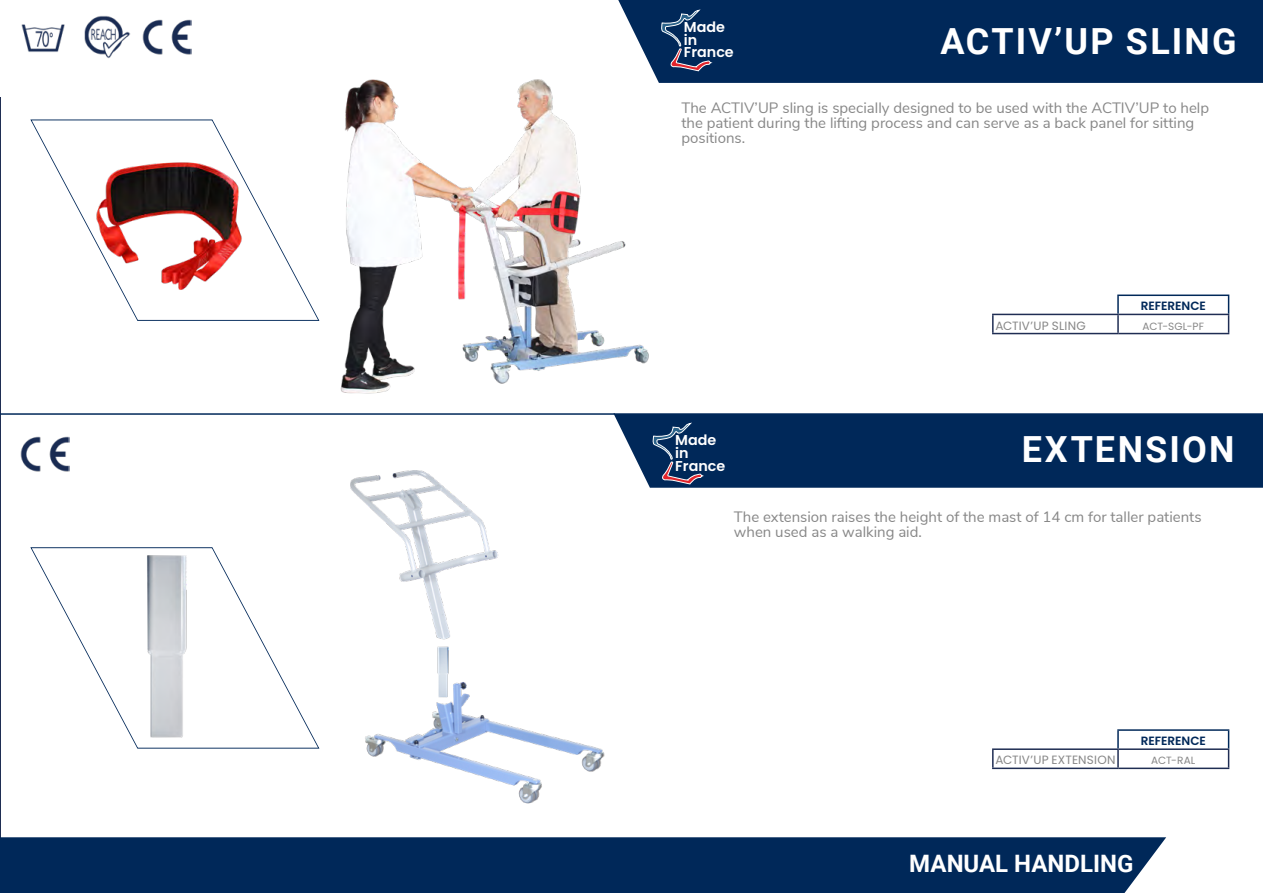
<style>
.page{position:relative;width:1263px;height:893px;background:#fff}
.page>*{position:absolute;margin:0;border:0;box-sizing:border-box;transform-origin:0 0}
.t1{font:700 36px "Roboto";letter-spacing:.06em;color:#fff}
.t2{font:700 24px "Roboto";color:#fff}
.t3{font:15px/15px "Nunito Sans";color:#878787}
.t4{font:600 14.25px/12.5px "Poppins";color:#fff}
.t5{font:12px "Poppins";letter-spacing:.01em;color:#878787}
.t6{font:600 12px "Poppins";color:#002859}
.t7{font:10.5px "Poppins";letter-spacing:.01em;color:#878787}
</style>
<div class="page">
<hr style="left:0;top:98px;width:1px;height:795px;background:#1f2e53">
<svg style="left:30px;top:547px;width:289px;height:202px"></svg>
<svg style="left:30px;top:119px;width:289px;height:202px"></svg>
<div style="left:618px;top:0;width:645px;height:83px;background:#002859"></div>
<div style="left:614px;top:413px;width:649px;height:75px;background:#002859"></div>
<svg style="left:661px;top:10px;width:51px;height:61px;background:#1f3b66"></svg>
<svg style="left:653px;top:423px;width:50px;height:61px;background:#1f3c66"></svg>
<hr style="left:0;top:413px;width:615px;height:2px;background:#002859">
<img style="left:143px;top:19px;width:49px;height:36px">
<img style="left:21px;top:24px;width:44px;height:28px">
<img style="left:84px;top:15px;width:46px;height:44px">
<div style="left:0;top:837px;width:1166px;height:56px;background:#002859"></div>
<img style="left:340px;top:65px;width:325px;height:329px">
<img style="left:350px;top:444px;width:267px;height:360px">
<img style="left:144px;top:553px;width:47px;height:187px">
<svg style="left:992px;top:750px;width:1px;height:18px"></svg>
<hr style="left:1119px;top:748px;width:110px;height:2px;background:#1f2d53">
<hr style="left:1119px;top:768px;width:110px;height:1px;background:#1f2d53">
<hr style="left:1117px;top:729px;width:112px;height:2px;background:#002859">
<svg style="left:1117px;top:731px;width:2px;height:37px"></svg>
<svg style="left:1228px;top:731px;width:1px;height:37px"></svg>
<hr style="left:992px;top:748px;width:127px;height:2px;background:#1f2d53">
<hr style="left:992px;top:768px;width:127px;height:1px;background:#1f2d53">
<svg style="left:992px;top:315px;width:1px;height:18px"></svg>
<hr style="left:1119px;top:314px;width:110px;height:1px;background:#1f2d53">
<hr style="left:1119px;top:333px;width:110px;height:1px;background:#1f2d53">
<hr style="left:1117px;top:295px;width:112px;height:1px;background:#002859">
<svg style="left:1117px;top:296px;width:2px;height:37px"></svg>
<svg style="left:1228px;top:296px;width:1px;height:37px"></svg>
<hr style="left:992px;top:314px;width:127px;height:1px;background:#1f2d53">
<hr style="left:992px;top:333px;width:127px;height:1px;background:#1f2d53">
<img style="left:20px;top:436px;width:49px;height:36px">
<p class="t4" style="left:684px;top:21px;width:51px">Made in<br>France</p>
<h1 class="t1" style="left:940px;top:16px;width:298px">ACTIV’UP SLING</h1>
<p class="t3" style="left:681px;top:99px;width:529px">The ACTIV’UP sling is specially designed to be used with the ACTIV’UP to help the patient during the lifting process and can serve as a back panel for sitting positions.</p>
<p class="t6" style="left:1141px;top:299px;width:67px">REFERENCE</p>
<p class="t5" style="left:995px;top:318px;width:92px">ACTIV’UP SLING</p>
<p class="t7" style="left:1142px;top:320px;width:63px">ACT-SGL-PF</p>
<p class="t4" style="left:675px;top:434px;width:51px">Made in<br>France</p>
<h1 class="t1" style="left:1022px;top:424px;width:214px">EXTENSION</h1>
<p class="t3" style="left:734px;top:509px;width:469px">The extension raises the height of the mast of 14 cm for taller patients when used as a walking aid.</p>
<p class="t6" style="left:1141px;top:734px;width:67px">REFERENCE</p>
<p class="t5" style="left:995px;top:753px;width:122px">ACTIV’UP EXTENSION</p>
<p class="t7" style="left:1151px;top:754px;width:46px">ACT-RAL</p>
<h2 class="t2" style="left:909px;top:846px;width:226px">MANUAL HANDLING</h2>
</div>
